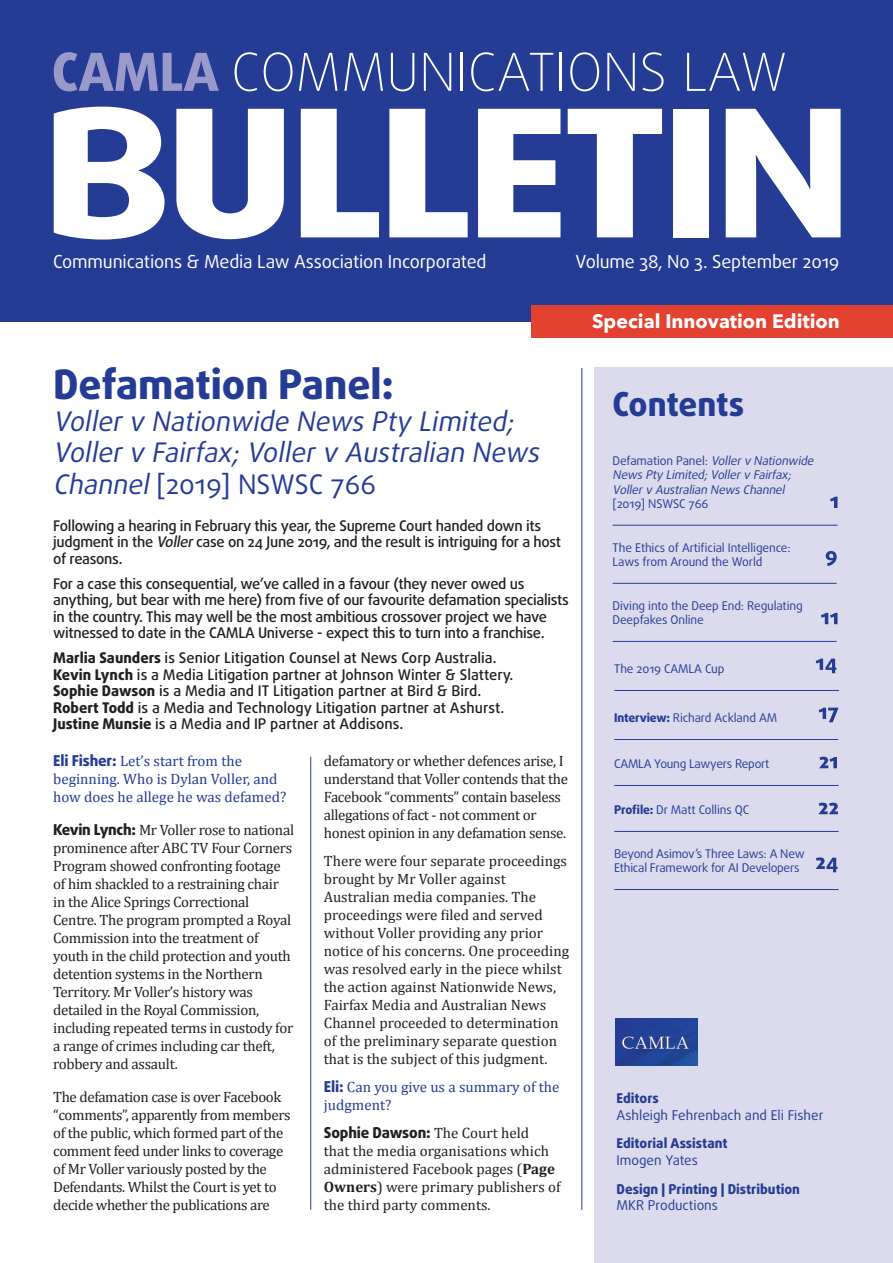
<style>
.page{position:relative;width:893px;height:1263px;background:#fff}
.page>*{position:absolute;margin:0;border:0;box-sizing:border-box;transform-origin:0 0}
.t1{font:800 177.6px "Daxline Pro";letter-spacing:-.04em;color:#fff;scale:1.19 1}
.t2{font:100 52.5px "Daxline Pro";color:#fff}
.Main_Heading{font:800 40.5px "Daxline Pro";color:#253c95}
.Main_Heading-2{font:800 33px "Daxline Pro";letter-spacing:-.01em;color:#253c95}
.Main_Heading-3{font:italic 27px/31.5px "Daxline Pro";color:#253c95}
.Main_Heading-4{font:700 19.5px "Avenir Next";color:#fff}
.t3{font:18px "Daxline Pro";letter-spacing:-.01em;color:#fff}
.Body_Text{font:15px/18px "Cambria";letter-spacing:-.02em;color:#231f20}
.Body_Text-2{font:15px/18px "Cambria";color:#231f20}
.Body_Text-3{font:15px/18px "Cambria";color:#253c95}
.Article_Blurb{font:500 14.7px/16.5px "Daxline Pro";letter-spacing:-.02em;color:#231f20}
.Article_Blurb-2{font:500 14.7px "Daxline Pro";color:#231f20}
.t4{font:800 13.5px/16.2px "Daxline Pro";color:#253c95}
.t5{font:13.5px "Daxline Pro";color:#253c95}
.t6{font:12px/14.4px "Daxline Pro";letter-spacing:-.01em;color:#253c95}
.t7{font:italic 12px/14.4px "Daxline Pro";color:#253c95}
.s1{font-weight:800;color:#9a9aca}
.s2{font-style:normal}
.s3{font-style:italic}
.s4{font-weight:800}
.s5{font-family:"Daxline Pro";font-weight:800}
.s6{font-weight:700}
.s7{font-weight:400}
</style>
<div class="page">
<div style="left:0;top:0;width:893px;height:322px;background:#253c95"></div>
<div style="left:595px;top:368px;width:298px;height:895px;background:#dbdbed"></div>
<svg style="left:830px;top:497px;width:7px;height:11px"></svg>
<svg style="left:826px;top:551px;width:11px;height:15px"></svg>
<svg style="left:821px;top:613px;width:16px;height:11px"></svg>
<hr style="left:613px;top:525px;width:224px;height:1px;background:#253c95">
<hr style="left:613px;top:583px;width:224px;height:1px;background:#253c95">
<hr style="left:613px;top:641px;width:224px;height:1px;background:#253c95">
<hr style="left:581px;top:368px;width:1px;height:842px;background:#253c95">
<img style="left:615px;top:1019px;width:83px;height:47px">
<hr style="left:614px;top:690px;width:225px;height:1px;background:#253c95">
<hr style="left:614px;top:739px;width:224px;height:1px;background:#253c95">
<hr style="left:614px;top:785px;width:225px;height:1px;background:#253c95">
<hr style="left:614px;top:831px;width:225px;height:1px;background:#253c95">
<hr style="left:614px;top:889px;width:225px;height:1px;background:#253c95">
<svg style="left:816px;top:659px;width:20px;height:14px"></svg>
<svg style="left:819px;top:757px;width:18px;height:11px"></svg>
<svg style="left:815px;top:857px;width:22px;height:15px"></svg>
<hr style="left:310px;top:757px;width:1px;height:453px;background:#253c95">
<svg style="left:819px;top:708px;width:20px;height:14px"></svg>
<svg style="left:818px;top:803px;width:20px;height:11px"></svg>
<div style="left:531px;top:305px;width:362px;height:33px;background:#e34230"></div>
<p class="t2" style="left:52px;top:37px;width:737px"><span class="s1">CAMLA</span> COMMUNICATIONS LAW</p>
<p class="t1" style="left:41px;top:55px;width:684px">BULLETIN</p>
<p class="t3" style="left:53px;top:250px;width:435px">Communications &amp; Media Law Association Incorporated</p>
<p class="t3" style="left:575px;top:250px;width:265px">Volume 38, No 3. September 2019</p>
<p class="Main_Heading" style="left:53px;top:358px;width:342px">Defamation Panel:</p>
<p class="Main_Heading-3" style="left:53px;top:406px;width:494px">Vollerv Nationwide News Pty Limited;<br>Vollerv Fairfax;Vollerv Australian News<br>Channel<span class="s2">[2019] NSWSC 766</span></p>
<p class="Article_Blurb" style="left:53px;top:517px;width:510px">Following a hearing in February this year, the Supreme Court handed down its judgment in the <span class="s3">Voller</span>case on 24 June 2019, and the result is intriguing for a host of reasons.</p>
<p class="Article_Blurb" style="left:53px;top:575px;width:517px">For a case this consequential, we’ve called in a favour (they never owed us anything, but bear with me here) from five of our favourite defamation specialists in the country. This may well be the most ambitious crossover project we have witnessed to date in the CAMLA Universe - expect this to turn into a franchise.</p>
<p class="Article_Blurb-2" style="left:53px;top:648px;width:445px"><span class="s4">Marlia Saunders</span> is Senior Litigation Counsel at News Corp Australia.</p>
<p class="Article_Blurb-2" style="left:53px;top:665px;width:462px"><span class="s4">Kevin Lynch</span> is a Media Litigation partner at Johnson Winter &amp; Slattery.</p>
<p class="Article_Blurb-2" style="left:53px;top:681px;width:430px"><span class="s4">Sophie Dawson</span> is a Media and IT Litigation partner at Bird &amp; Bird.</p>
<p class="Article_Blurb-2" style="left:53px;top:698px;width:453px"><span class="s4">Robert Todd</span> is a Media and Technology Litigation partner at Ashurst.</p>
<p class="Article_Blurb-2" style="left:53px;top:714px;width:352px"><span class="s4">Justine Munsie</span> is a Media and IP partner at Addisons.</p>
<p class="Body_Text" style="left:324px;top:752px;width:246px">defamatory or whether defences arise, I understand that Voller contends that the Facebook “comments” contain baseless allegations of fact - not comment or honest opinion in any defamation sense.</p>
<p class="Body_Text-2" style="left:324px;top:852px;width:247px">There were four separate proceedings brought by Mr Voller against Australian media companies. The proceedings were filed and served without Voller providing any prior notice of his concerns. One proceeding was resolved early in the piece whilst the action against Nationwide News, Fairfax Media and Australian News Channel proceeded to determination of the preliminary separate question that is the subject of this judgment.</p>
<p class="Body_Text-3" style="left:324px;top:1078px;width:237px"><span class="s5">Eli:</span> Can you give us a summary of the judgment?</p>
<p class="Body_Text-2" style="left:324px;top:1124px;width:238px"><span class="s5">Sophie Dawson:</span> The Court held<br>that the media organisations which administered Facebook pages (<span class="s6">Page<br>Owners</span>) were primary publishers of the third party comments.</p>
<p class="Body_Text-3" style="left:53px;top:752px;width:235px"><span class="s5">Eli Fisher:</span> Let’s start from the beginning. Who is Dylan Voller, and how does he allege he was defamed?</p>
<p class="Body_Text" style="left:53px;top:821px;width:242px"><span class="s5">Kevin Lynch:</span> Mr Voller rose to national prominence after ABC TV Four Corners Program showed confronting footage of him shackled to a restraining chair in the Alice Springs Correctional Centre. The program prompted a Royal Commission into the treatment of youth in the child protection and youth detention systems in the Northern Territory. Mr Voller’s history was detailed in the Royal Commission, including repeated terms in custody for a range of crimes including car theft, robbery and assault.</p>
<p class="Body_Text" style="left:53px;top:1088px;width:239px">The defamation case is over Facebook “comments”, apparently from members of the public, which formed part of the comment feed under links to coverage of Mr Voller variously posted by the Defendants. Whilst the Court is yet to decide whether the publications are</p>
<p class="Main_Heading-4" style="left:592px;top:305px;width:249px">Special Innovation Edition</p>
<p class="Main_Heading-2" style="left:613px;top:383px;width:133px">Contents</p>
<p class="t7" style="left:613px;top:453px;width:205px"><span class="s2">Defamation Panel:</span> Vollerv Nationwide<br>NewsPty Limited;Vollerv Fairfax;<br>Vollerv Australian NewsChannel <span class="s2">[2019] NSWSC 766</span></p>
<p class="t6" style="left:613px;top:540px;width:180px">The Ethics of Artificial Intelligence:<br>Laws from Around the World</p>
<p class="t6" style="left:613px;top:598px;width:192px">Diving into the Deep End: Regulating<br>Deepfakes Online</p>
<p class="t6" style="left:614px;top:662px;width:112px">The 2019 CAMLA Cup</p>
<p class="t6" style="left:614px;top:711px;width:164px"><span class="s4">Interview:</span> Richard Ackland AM</p>
<p class="t6" style="left:614px;top:757px;width:157px">CAMLA Young Lawyers Report</p>
<p class="t6" style="left:614px;top:803px;width:136px"><span class="s4">Profile:</span> Dr Matt Collins QC</p>
<p class="t6" style="left:614px;top:846px;width:192px">Beyond Asimov’s Three Laws: A New<br>Ethical Framework for AI Developers</p>
<p class="t4" style="left:616px;top:1090px;width:44px">Editors</p>
<p class="t5" style="left:616px;top:1106px;width:208px">Ashleigh Fehrenbach and Eli Fisher</p>
<p class="t4" style="left:616px;top:1136px;width:113px">Editorial Assistant<br><span class="s7">Imogen Yates</span></p>
<p class="t4" style="left:616px;top:1181px;width:185px">Design | Printing | Distribution</p>
<p class="t5" style="left:616px;top:1196px;width:103px">MKR Productions</p>
</div>
